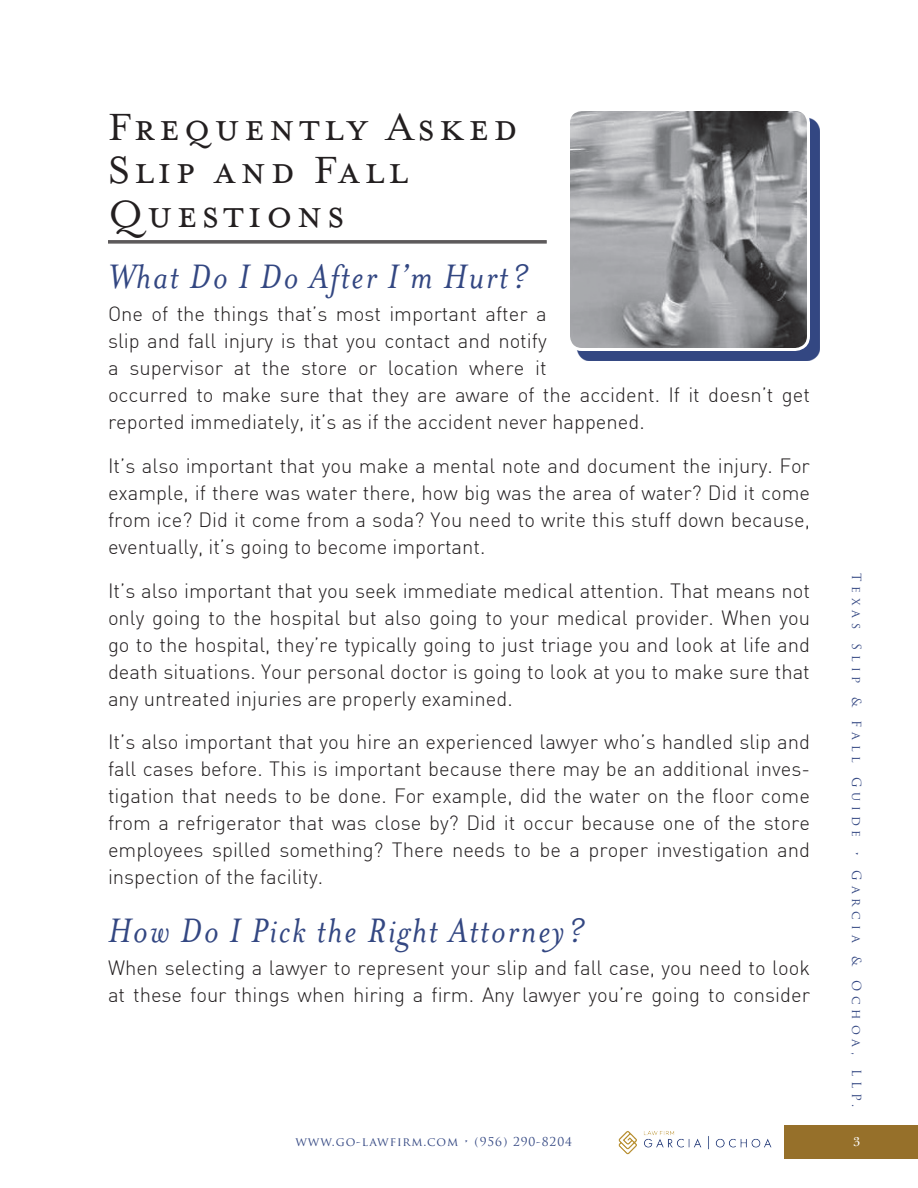
<style>
.page{position:relative;width:918px;height:1188px;background:#fff}
.page>*{position:absolute;margin:0;border:0;box-sizing:border-box;transform-origin:0 0}
.t1{font:43.5px/43.5px "Mrs Eaves Small Caps";letter-spacing:.1em;color:#231f20}
.t2{font:italic 39px "Mrs Eaves";letter-spacing:.05em;color:#334782}
.t3{font:300 20.25px/27px "DIN";color:#231f20;text-align:justify}
.t4{font:13.5px "New Baskerville";color:#fff}
.t5{font:12.3px "Trajan Pro";letter-spacing:.4em;color:#334782}
.t6{font:12px "Trajan Pro";letter-spacing:.075em;color:#334782}
</style>
<div class="page">
<div style="left:784px;top:1125px;width:134px;height:33px;background:#96702a"></div>
<hr style="left:108px;top:240px;width:439px;height:1px;background:#231f20">
<hr style="left:108px;top:242px;width:439px;height:1px;background:#231f20">
<hr style="left:108px;top:243px;width:439px;height:1px;background:#231f20">
<div style="left:576px;top:117px;width:244px;height:244px;background:#334782"></div>
<img style="left:571px;top:112px;width:237px;height:235px">
<div style="left:567px;top:108px;width:243px;height:243px;border:3px solid #fff;border-radius:14px"></div>
<img style="left:618px;top:1131px;width:154px;height:24px">
<h1 class="t1" style="left:108px;top:106px;width:411px">Frequently Asked<br>Slip and Fall<br>Questions</h1>
<h2 class="t2" style="left:108px;top:255px;width:423px">What Do I Do After I’m Hurt?</h2>
<p class="t3" style="left:108px;top:300px;width:703px;text-align:left">One of the things that’s most important after a<br>slip and fall injury is that you contact and notify<br>a supervisor at the store or location where it<br>occurred to make sure that they are aware of the accident. If it doesn’t get reported immediately, it’s as if the accident never happened.</p>
<p class="t3" style="left:108px;top:452px;width:704px">It’s also important that you make a mental note and document the injury. For example, if there was water there, how big was the area of water? Did it come from ice? Did it come from a soda? You need to write this stuff down because, eventually, it’s going to become important.</p>
<p class="t3" style="left:108px;top:577px;width:704px">It’s also important that you seek immediate medical attention. That means not only going to the hospital but also going to your medical provider. When you go to the hospital, they’re typically going to just triage you and look at life and death situations. Your personal doctor is going to look at you to make sure that any untreated injuries are properly examined.</p>
<p class="t3" style="left:108px;top:728px;width:704px">It’s also important that you hire an experienced lawyer who’s handled slip and fall cases before. This is important because there may be an additional inves&shy;tigation that needs to be done. For example, did the water on the floor come from a refrigerator that was close by? Did it occur because one of the store employees spilled something? There needs to be a proper investigation and inspection of the facility.</p>
<h2 class="t2" style="left:108px;top:909px;width:479px">How Do I Pick the Right Attorney?</h2>
<p class="t3" style="left:108px;top:955px;width:704px">When selecting a lawyer to represent your slip and fall case, you need to look at these four things when hiring a firm. Any lawyer you’re going to consider</p>
<p class="t5" style="left:865px;top:573px;width:536px;rotate:90deg">TEXAS SLIP &amp; FALL GUIDE • GARCIA &amp; OCHOA, LLP.</p>
<p class="t6" style="left:295px;top:1134px;width:278px">WWW.GO-LAWFIRM.COM • (956) 290-8204</p>
<p class="t4" style="left:853px;top:1134px;width:9px">3</p>
</div>
